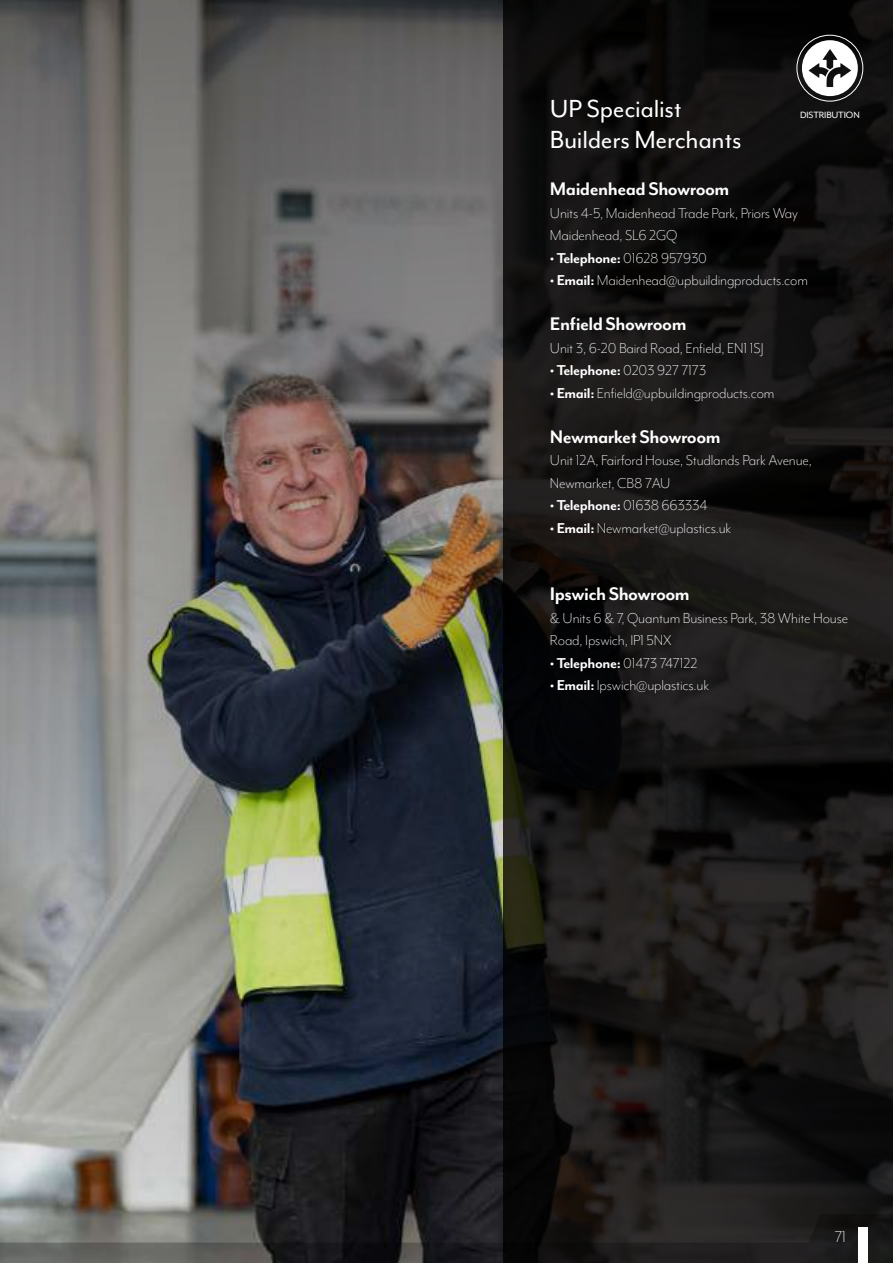
<style>
.page{position:relative;width:893px;height:1263px;background:#fff}
.page>*{position:absolute;margin:0;border:0;box-sizing:border-box;transform-origin:0 0}
.t1{font:28.5px "Mr Eaves Mod OT";letter-spacing:-.01em;color:#fff}
.t2{font:700 21px "Mr Eaves Mod OT";letter-spacing:-.025em;color:#fff}
.t3{font:300 18px "Mr Eaves Mod OT";color:#fff}
.t4{font:300 16.5px/22.5px "Mr Eaves Mod OT";letter-spacing:-.01em;color:#fff}
.t5{font:700 16.5px "Mr Eaves Mod OT";letter-spacing:-.025em;color:#fff}
.t6{font:10.5px "Mr Eaves Mod OT";letter-spacing:-.01em;color:#fff}
.s1{font-weight:300}
.s2{font-weight:700}
</style>
<div class="page">
<img style="left:0;top:0;width:503px;height:1214px">
<svg style="left:503px;top:0;width:390px;height:1214px;background:#151413"></svg>
<div style="left:796px;top:35px;width:67px;height:66px;border:1px solid #fff;border-radius:50%"></div>
<svg style="left:802px;top:40px;width:56px;height:56px"></svg>
<img style="left:0;top:897px;width:1px;height:264px">
<svg style="left:0;top:1214px;width:893px;height:49px;background:#363635"></svg>
<div style="left:857px;top:1227px;width:10px;height:36px;background:#fff"></div>
<h1 class="t1" style="left:550px;top:94px;width:133px">UP Specialist</h1>
<p class="t6" style="left:800px;top:109px;width:61px">DISTRIBUTION</p>
<h1 class="t1" style="left:550px;top:124px;width:193px">Builders Merchants</h1>
<p class="t2" style="left:550px;top:178px;width:181px">Maidenhead Showroom</p>
<p class="t4" style="left:550px;top:202px;width:249px">Units 4-5, Maidenhead Trade Park, Priors Way<br>Maidenhead, SL6 2GQ</p>
<p class="t5" style="left:550px;top:249px;width:159px">• Telephone: <span class="s1">01628 957930</span></p>
<p class="t4" style="left:550px;top:269px;width:259px"><span class="s2">• Email:</span> Maidenhead@upbuildingproducts.com</p>
<p class="t2" style="left:550px;top:313px;width:138px">Enfield Showroom</p>
<p class="t4" style="left:550px;top:337px;width:215px">Unit 3, 6-20 Baird Road, Enfield, EN1 1SJ</p>
<p class="t5" style="left:550px;top:361px;width:158px">• Telephone: <span class="s1">0203 927 7173</span></p>
<p class="t4" style="left:550px;top:382px;width:226px"><span class="s2">• Email:</span> Enfield@upbuildingproducts.com</p>
<p class="t2" style="left:550px;top:425px;width:172px">Newmarket Showroom</p>
<p class="t4" style="left:550px;top:449px;width:263px">Unit 12A, Fairford House, Studlands Park Avenue,<br>Newmarket, CB8 7AU</p>
<p class="t5" style="left:550px;top:496px;width:159px">• Telephone: <span class="s1">01638 663334</span></p>
<p class="t4" style="left:550px;top:517px;width:183px"><span class="s2">• Email:</span> Newmarket@uplastics.uk</p>
<p class="t2" style="left:550px;top:583px;width:141px">Ipswich Showroom</p>
<p class="t4" style="left:550px;top:607px;width:300px">&amp; Units 6 &amp; 7, Quantum Business Park, 38 White House<br>Road, Ipswich, IP1 5NX</p>
<p class="t5" style="left:550px;top:654px;width:149px">• Telephone: <span class="s1">01473 747122</span></p>
<p class="t4" style="left:550px;top:674px;width:161px"><span class="s2">• Email:</span> Ipswich@uplastics.uk</p>
<p class="t3" style="left:835px;top:1227px;width:13px">71</p>
</div>
